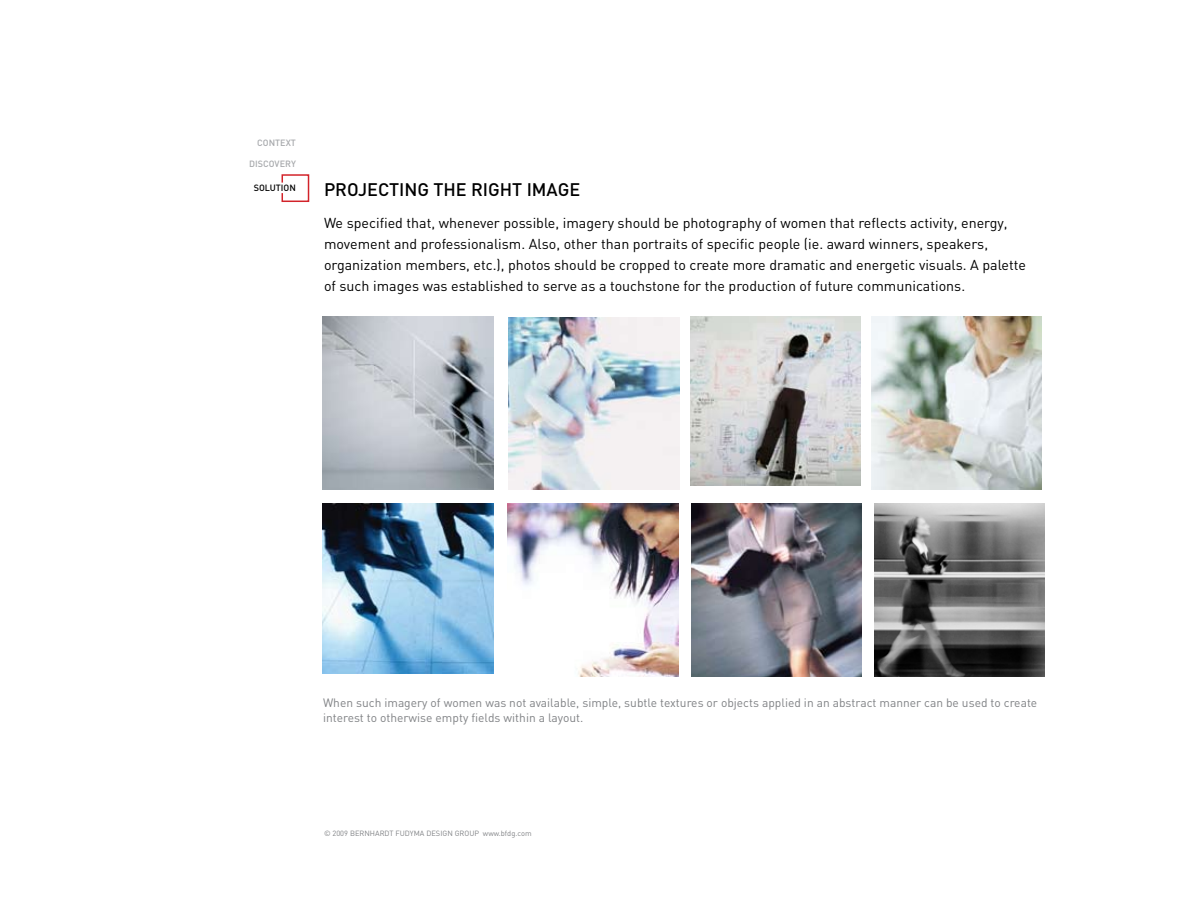
<style>
.page{position:relative;width:1188px;height:918px;background:#fff}
.page>*{position:absolute;margin:0;border:0;box-sizing:border-box;transform-origin:0 0}
.t1{font:500 18px "DIN";color:#000}
.t2{font:14.25px/21px "DIN";color:#000}
.t3{font:12px/15px "DIN";color:#808285}
.t4{font:500 9px "DIN";color:#a7a9ac}
.t5{font:500 9px "DIN";color:#000}
.t6{font:7.5px "DIN";color:#808285}
</style>
<div class="page">
<div style="left:282px;top:174px;width:27px;height:28px;border:2px solid #d2232a"></div>
<div style="left:241px;top:183px;width:49px;height:10px;background:#fff"></div>
<img style="left:323px;top:317px;width:170px;height:172px">
<img style="left:323px;top:504px;width:170px;height:170px">
<img style="left:874px;top:504px;width:171px;height:173px">
<img style="left:691px;top:504px;width:170px;height:173px">
<img style="left:508px;top:504px;width:170px;height:173px">
<img style="left:690px;top:317px;width:170px;height:168px">
<img style="left:871px;top:317px;width:170px;height:172px">
<img style="left:509px;top:318px;width:170px;height:171px">
<p class="t4" style="left:257px;top:137px;width:40px">CONTEXT</p>
<p class="t4" style="left:249px;top:158px;width:7px">DISCOVER</p>
<p class="t4" style="left:291px;top:158px;width:6px">Y</p>
<p class="t5" style="left:254px;top:182px;width:44px">SOLUTION</p>
<p class="t1" style="left:324px;top:178px;width:258px">PROJECTING THE RIGHT IMAGE</p>
<p class="t2" style="left:324px;top:212px;width:704px">We specified that, whenever possible, imagery should be photography of women that reflects activity, energy, movement and professionalism. Also, other than portraits of specific people (ie. award winners, speakers, organization members, etc.), photos should be cropped to create more dramatic and energetic visuals. A palette of such images was established to serve as a touchstone for the production of future communications.</p>
<p class="t3" style="left:323px;top:695px;width:716px">When such imagery of women was not available, simple, subtle textures or objects applied in an abstract manner can be used to create interest to otherwise empty fields within a layout.</p>
<p class="t6" style="left:324px;top:828px;width:209px">© 2009 BERNHARDT FUDYMA DESIGN GROUP www.bfdg.com</p>
</div>
